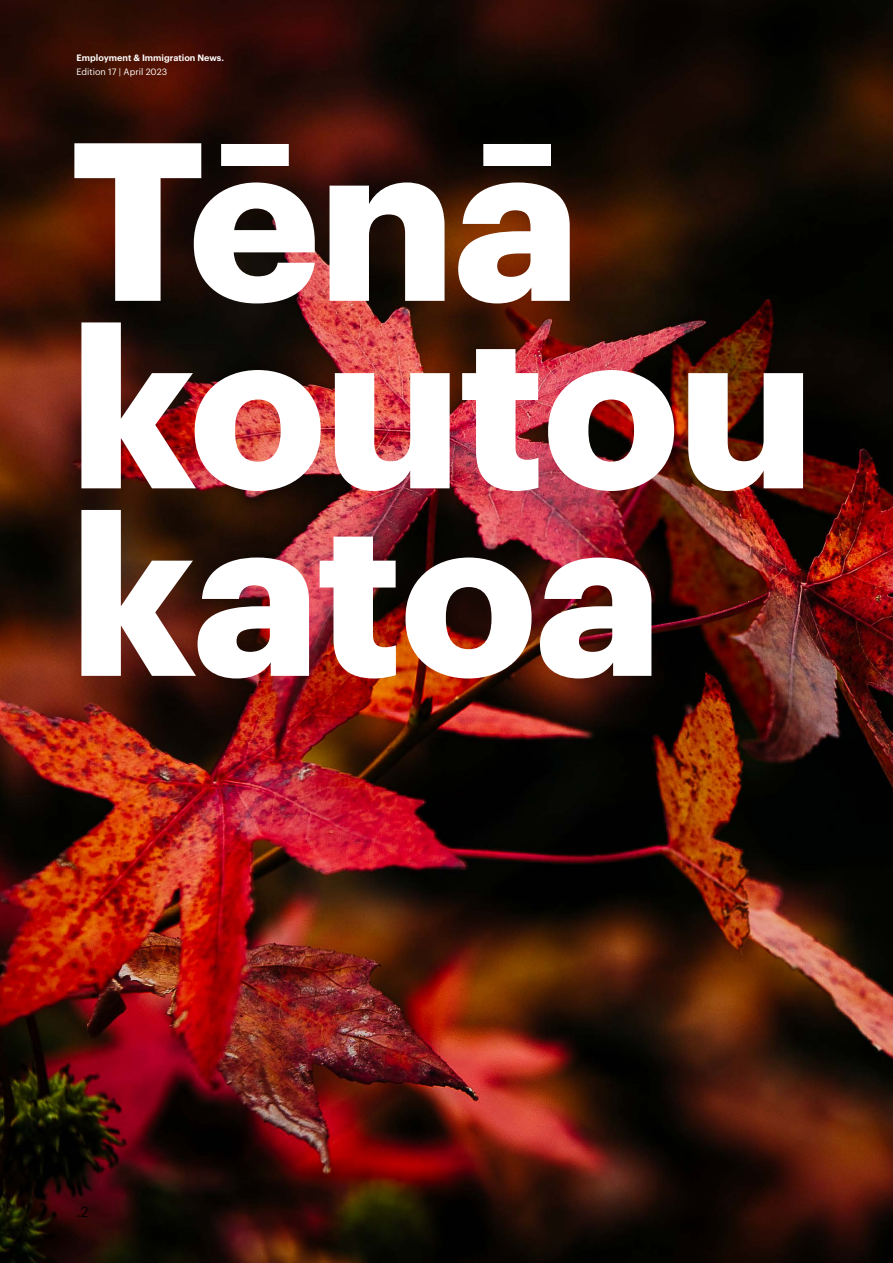
<style>
.page{position:relative;width:893px;height:1263px;background:#fff}
.page>*{position:absolute;margin:0;border:0;box-sizing:border-box;transform-origin:0 0}
.t1{font:700 220.35px/187.5px "Graphik";letter-spacing:-.01em;color:#fff}
.t2{font:14.4px "Graphik";color:#000}
.t3{font:600 9px "Graphik";color:#fff}
.t4{font:9px "Graphik";color:#fff}
</style>
<div class="page">
<img style="left:0;top:0;width:893px;height:1263px">
<p class="t3" style="left:77px;top:51px;width:149px">Employment &amp; Immigration News.</p>
<p class="t4" style="left:77px;top:65px;width:92px">Edition 17 | April 2023</p>
<h1 class="t1" style="left:70px;top:107px;width:746px">Tēnā koutou katoa</h1>
<h2 class="t2" style="left:77px;top:1201px;width:14px">.2</h2>
</div>
